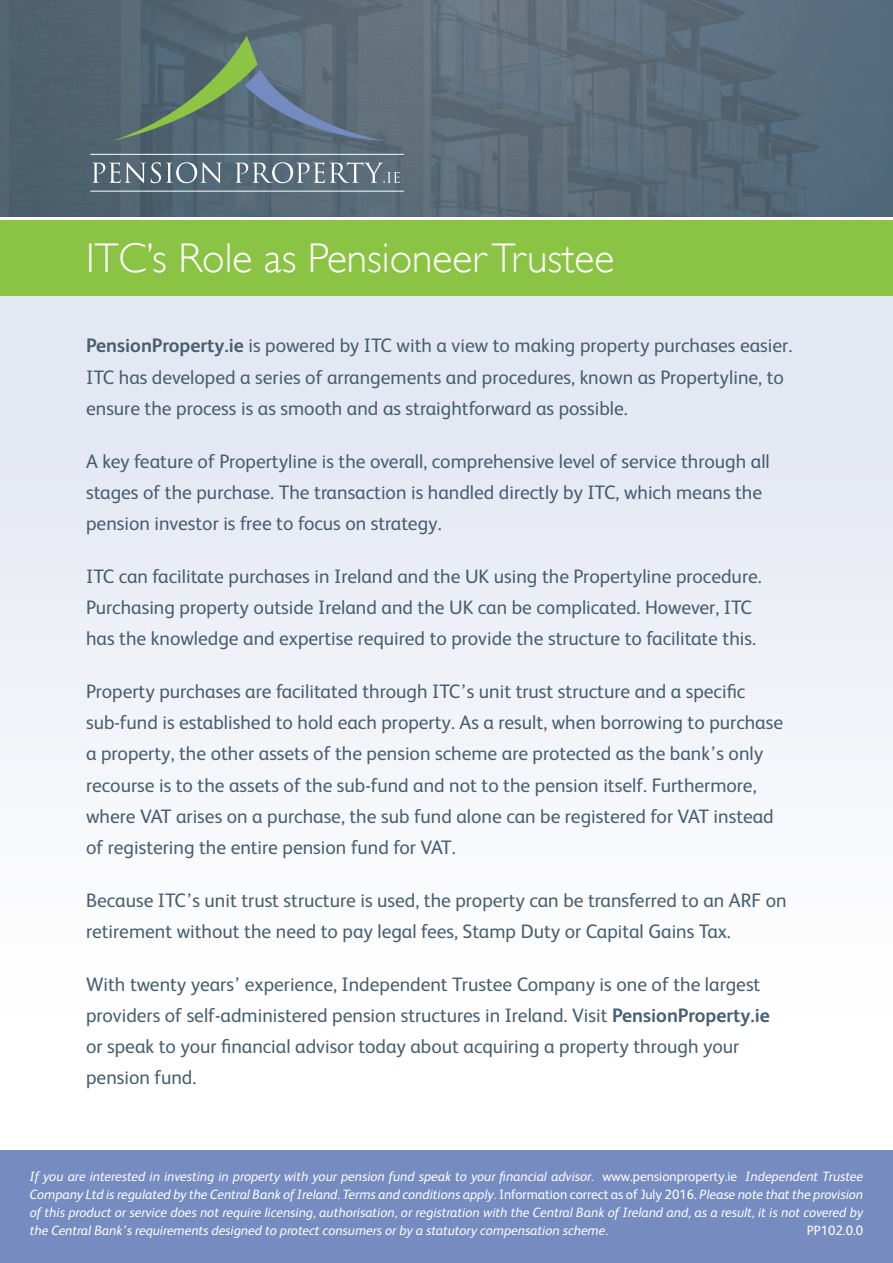
<style>
.page{position:relative;width:893px;height:1263px;background:#fff}
.page>*{position:absolute;margin:0;border:0;box-sizing:border-box;transform-origin:0 0}
.t1{font:300 41.55px "Gill Sans";color:#fff}
.t2{font:19.5px/31.3px "FS Albert";color:#465e70}
.t3{font:italic 13.5px/18px "FS Albert";letter-spacing:-.005em;color:#fff;text-align:justify}
.t4{font:13.5px "FS Albert";letter-spacing:-.005em;color:#fff}
.s1{font-weight:700}
.s2{font-style:normal}
</style>
<div class="page">
<div style="left:0;top:294px;width:893px;height:885px;background:linear-gradient(to right,#f2f4f9,#f2f4f9)"></div>
<img style="left:0;top:0;width:893px;height:217px">
<svg style="left:92px;top:162px;width:130px;height:21px;background:#758590"></svg>
<svg style="left:235px;top:162px;width:165px;height:21px;background:#7a8994"></svg>
<hr style="left:90px;top:154px;width:314px;height:1px;background:#fff">
<hr style="left:90px;top:191px;width:314px;height:1px;background:#fff">
<svg style="left:113px;top:36px;width:270px;height:105px;background:#5d7276"></svg>
<div style="left:0;top:220px;width:893px;height:76px;background:#8bc444"></div>
<div style="left:0;top:1150px;width:893px;height:113px;background:#768bc0"></div>
<p class="t1" style="left:86px;top:225px;width:530px">ITC’s Role as Pensioneer Trustee</p>
<p class="t2" style="left:86px;top:329px;width:708px"><span class="s1">PensionProperty.ie</span> is powered by ITC with a view to making property purchases easier.<br>ITC has developed a series of arrangements and procedures, known as Propertyline, to ensure the process is as smooth and as straightforward as possible.</p>
<p class="t2" style="left:86px;top:444px;width:685px">A key feature of Propertyline is the overall, comprehensive level of service through all stages of the purchase. The transaction is handled directly by ITC, which means the pension investor is free to focus on strategy.</p>
<p class="t2" style="left:86px;top:559px;width:677px">ITC can facilitate purchases in Ireland and the UK using the Propertyline procedure.<br>Purchasing property outside Ireland and the UK can be complicated. However, ITC has the knowledge and expertise required to provide the structure to facilitate this.</p>
<p class="t2" style="left:86px;top:674px;width:698px">Property purchases are facilitated through ITC’s unit trust structure and a specific sub-fund is established to hold each property. As a result, when borrowing to purchase a property, the other assets of the pension scheme are protected as the bank’s only recourse is to the assets of the sub-fund and not to the pension itself. Furthermore, where VAT arises on a purchase, the sub fund alone can be registered for VAT instead of registering the entire pension fund for VAT.</p>
<p class="t2" style="left:86px;top:883px;width:702px">Because ITC’s unit trust structure is used, the property can be transferred to an ARF on retirement without the need to pay legal fees, Stamp Duty or Capital Gains Tax.</p>
<p class="t2" style="left:86px;top:967px;width:685px">With twenty years’ experience, Independent Trustee Company is one of the largest providers of self-administered pension structures in Ireland. Visit <span class="s1">PensionProperty.ie </span>or speak to your financial advisor today about acquiring a property through your pension fund.</p>
<p class="t3" style="left:30px;top:1166px;width:835px">If you are interested in investing in property with your pension fund speak to your financial advisor. <span class="s2">www.pensionproperty.ie</span> Independent Trustee Company Ltd is regulated by the Central Bank of Ireland. Terms and conditions apply. <span class="s2">Information correct as of July 2016.</span> Please note that the provision of this product or service does not require licensing, authorisation, or registration with the Central Bank of Ireland and, as a result, it is not covered by the Central Bank’s requirements designed to protect consumers or by a statutory compensation scheme.</p>
<p class="t4" style="left:807px;top:1221px;width:58px">PP102.0.0</p>
</div>
